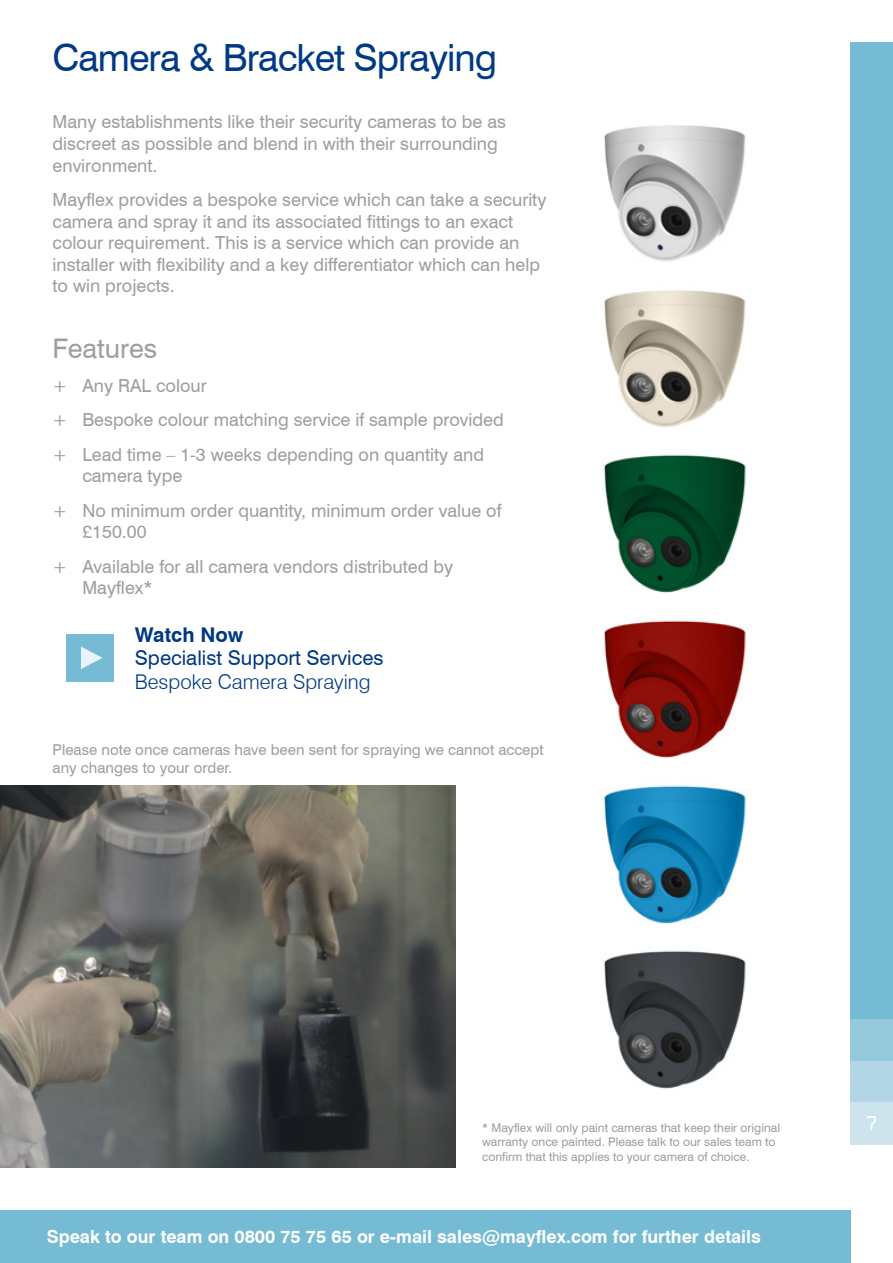
<style>
.page{position:relative;width:893px;height:1263px;background:#fff}
.page>*{position:absolute;margin:0;border:0;box-sizing:border-box;transform-origin:0 0}
.t1{font:37.5px "Swiss 721 BT";letter-spacing:-.025em;color:#003a85}
.t2{font:27px "Swiss 721 BT";color:#9c9e9f}
.t3{font:20.25px "Swiss 721 BT";color:#003882}
.t4{font:300 20.25px "Swiss 721 BT";color:#003882}
.t5{font:700 20.25px "Swiss 721 BT";color:#003882}
.t6{font:18px/21.6px "Swiss 721 BT";color:#9c9e9f}
.t7{font:700 18px "Swiss 721 BT";color:#fff}
.t8{font:18px "OCRA Std";color:#fff}
.t9{font:15px/18px "Swiss 721 BT";color:#9c9e9f}
.t10{font:12px/14.4px "Swiss 721 BT";color:#9c9e9f}
</style>
<div class="page">
<div style="left:850px;top:1060px;width:43px;height:43px;background:#b2d6e5"></div>
<div style="left:850px;top:1103px;width:43px;height:42px;background:#cde4ed"></div>
<div style="left:850px;top:1018px;width:43px;height:42px;background:#95c9dc"></div>
<div style="left:850px;top:42px;width:43px;height:976px;background:#75bbd3"></div>
<div style="left:0;top:1210px;width:850px;height:53px;background:#75bbd3"></div>
<img style="left:603px;top:125px;width:143px;height:964px">
<img style="left:0;top:785px;width:456px;height:382px">
<div style="left:66px;top:634px;width:48px;height:48px;background:#75bbd3"></div>
<svg style="left:81px;top:647px;width:22px;height:22px"></svg>
<h1 class="t1" style="left:53px;top:34px;width:446px">Camera &amp; Bracket Spraying</h1>
<p class="t6" style="left:53px;top:111px;width:455px">Many establishments like their security cameras to be as discreet as possible and blend in with their surrounding environment.</p>
<p class="t6" style="left:53px;top:189px;width:495px">Mayflex provides a bespoke service which can take a security camera and spray it and its associated fittings to an exact colour requirement. This is a service which can provide an installer with flexibility and a key differentiator which can help to win projects.</p>
<h2 class="t2" style="left:53px;top:331px;width:106px">Features</h2>
<p class="t6" style="left:53px;top:368px;width:453px;line-height:34.3px">+ Any RAL colour<br>+ Bespoke colour matching service if sample provided + Lead time – 1-3 weeks depending on quantity and</p>
<p class="t6" style="left:53px;top:458px;width:450px;line-height:34.3px;text-indent:30px">camera type<br>+ No minimum order quantity, minimum order value of</p>
<p class="t6" style="left:53px;top:514px;width:402px;line-height:34.3px;text-indent:30px">£150.00<br>+ Available for all camera vendors distributed by</p>
<p class="t6" style="left:82px;top:577px;width:72px">Mayflex*</p>
<p class="t5" style="left:135px;top:622px;width:110px">Watch Now</p>
<p class="t3" style="left:135px;top:646px;width:250px">Specialist Support Services</p>
<p class="t4" style="left:135px;top:669px;width:237px">Bespoke Camera Spraying</p>
<p class="t9" style="left:53px;top:741px;width:492px">Please note once cameras have been sent for spraying we cannot accept any changes to your order.</p>
<p class="t10" style="left:482px;top:1120px;width:299px">* Mayflex will only paint cameras that keep their original warranty once painted. Please talk to our sales team to confirm that this applies to your camera of choice.</p>
<p class="t7" style="left:47px;top:1225px;width:716px">Speak to our team on 0800 75 75 65 or e-mail sales@mayflex.com for further details</p>
<p class="t8" style="left:865px;top:1115px;width:14px">7</p>
</div>
